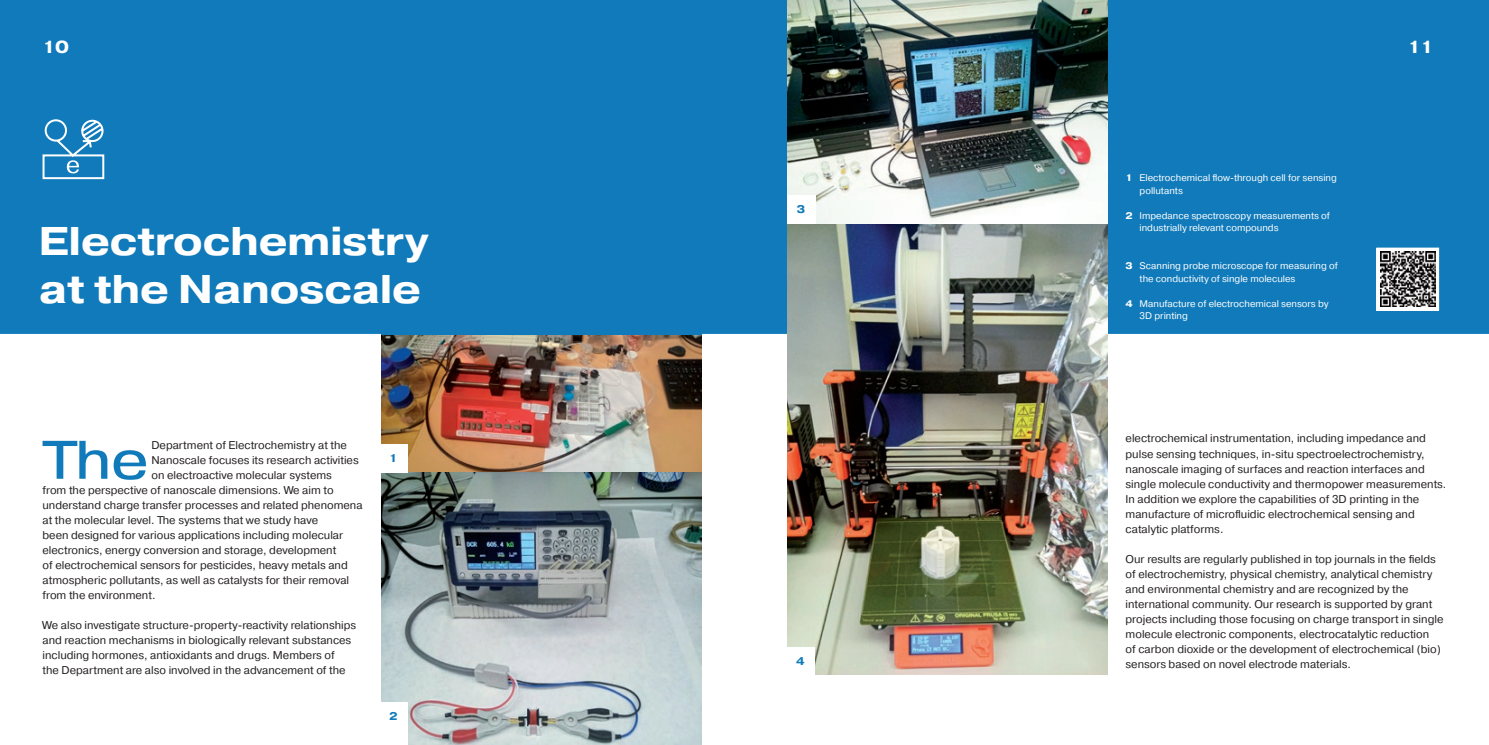
<style>
.page{position:relative;width:1489px;height:745px;background:#fff}
.page>*{position:absolute;margin:0;border:0;box-sizing:border-box;transform-origin:0 0}
.t1{font:54.12px "Pragmatica Ext";color:#107aba}
.t2{font:700 40px/48px "Pragmatica Ext";color:#fff}
.t3{font:700 17.5px "Pragmatica Ext";color:#fff}
.t4{font:11.25px/15px "Pragmatica";color:#231f20}
.t5{font:700 11.25px "Pragmatica Ext";color:#107aba}
.t6{font:9.62px/12.5px "Pragmatica";color:#fff}
.s1{font-family:"Pragmatica Ext";font-weight:700}
</style>
<div class="page">
<div style="left:0;top:0;width:1488px;height:334px;background:#107aba"></div>
<svg style="left:1376px;top:247px;width:62px;height:63px"></svg>
<img style="left:1379px;top:251px;width:55px;height:55px">
<img style="left:787px;top:223px;width:320px;height:451px">
<img style="left:787px;top:0;width:320px;height:223px">
<img style="left:381px;top:471px;width:321px;height:273px">
<img style="left:381px;top:335px;width:321px;height:136px">
<div style="left:379px;top:444px;width:28px;height:28px;background:#fff"></div>
<div style="left:379px;top:702px;width:28px;height:42px;background:#fff"></div>
<div style="left:787px;top:195px;width:28px;height:28px;background:#fff"></div>
<div style="left:786px;top:646px;width:28px;height:29px;background:#fff"></div>
<svg style="left:42px;top:118px;width:63px;height:62px;background:#4497c9"></svg>
<h3 class="t3" style="left:43px;top:35px;width:28px">10</h3>
<h3 class="t3" style="left:1407px;top:35px;width:28px">11</h3>
<h2 class="t2" style="left:39px;top:216px;width:391px">Electrochemistry at the Nanoscale</h2>
<h1 class="t1" style="left:42px;top:426px;width:108px">The</h1>
<p class="t4" style="left:151px;top:437px;width:197px">Department of Electrochemistry at the</p>
<p class="t4" style="left:151px;top:452px;width:209px">Nanoscale focuses its research activities</p>
<p class="t4" style="left:151px;top:467px;width:182px">on electroactive molecular systems</p>
<p class="t4" style="left:43px;top:482px;width:293px">from the perspective of nanoscale dimensions. We aim to</p>
<p class="t4" style="left:43px;top:497px;width:321px">understand charge transfer processes and related phenomena</p>
<p class="t4" style="left:43px;top:512px;width:277px">at the molecular level. The systems that we study have</p>
<p class="t4" style="left:43px;top:527px;width:302px">been designed for various applications including molecular</p>
<p class="t4" style="left:43px;top:542px;width:295px">electronics, energy conversion and storage, development</p>
<p class="t4" style="left:43px;top:557px;width:307px">of electrochemical sensors for pesticides, heavy metals and</p>
<p class="t4" style="left:43px;top:572px;width:308px">atmospheric pollutants, as well as catalysts for their removal</p>
<p class="t4" style="left:43px;top:587px;width:114px">from the environment.</p>
<p class="t4" style="left:43px;top:617px;width:315px">We also investigate structure-property-reactivity relationships and reaction mechanisms in biologically relevant substances including hormones, antioxidants and drugs. Members of<br>the Department are also involved in the advancement of the</p>
<p class="t5" style="left:389px;top:450px;width:10px">1</p>
<p class="t5" style="left:389px;top:708px;width:10px">2</p>
<p class="t5" style="left:797px;top:202px;width:10px">3</p>
<p class="t5" style="left:796px;top:653px;width:10px">4</p>
<p class="t6" style="left:1139px;top:172px;width:199px;text-indent:-14px"><span class="s1">1</span> Electrochemical flow-through cell for sensing pollutants</p>
<p class="t6" style="left:1139px;top:209px;width:192px;text-indent:-14px"><span class="s1">2</span> Impedance spectroscopy measurements of industrially relevant compounds</p>
<p class="t6" style="left:1139px;top:259px;width:200px;text-indent:-14px"><span class="s1">3</span> Scanning probe microscope for measuring of the conductivity of single molecules</p>
<p class="t6" style="left:1139px;top:297px;width:190px;text-indent:-14px"><span class="s1">4</span> Manufacture of electrochemical sensors by<br>3D printing</p>
<p class="t4" style="left:1125px;top:431px;width:322px">electrochemical instrumentation, including impedance and pulse sensing techniques, in-situ spectroelectrochemistry, nanoscale imaging of surfaces and reaction interfaces and single molecule conductivity and thermopower measurements.<br>In addition we explore the capabilities of 3D printing in the manufacture of microfluidic electrochemical sensing and catalytic platforms.</p>
<p class="t4" style="left:1125px;top:551px;width:319px">Our results are regularly published in top journals in the fields of electrochemistry, physical chemistry, analytical chemistry and environmental chemistry and are recognized by the international community. Our research is supported by grant projects including those focusing on charge transport in single molecule electronic components, electrocatalytic reduction<br>of carbon dioxide or the development of electrochemical (bio) sensors based on novel electrode materials.</p>
</div>
